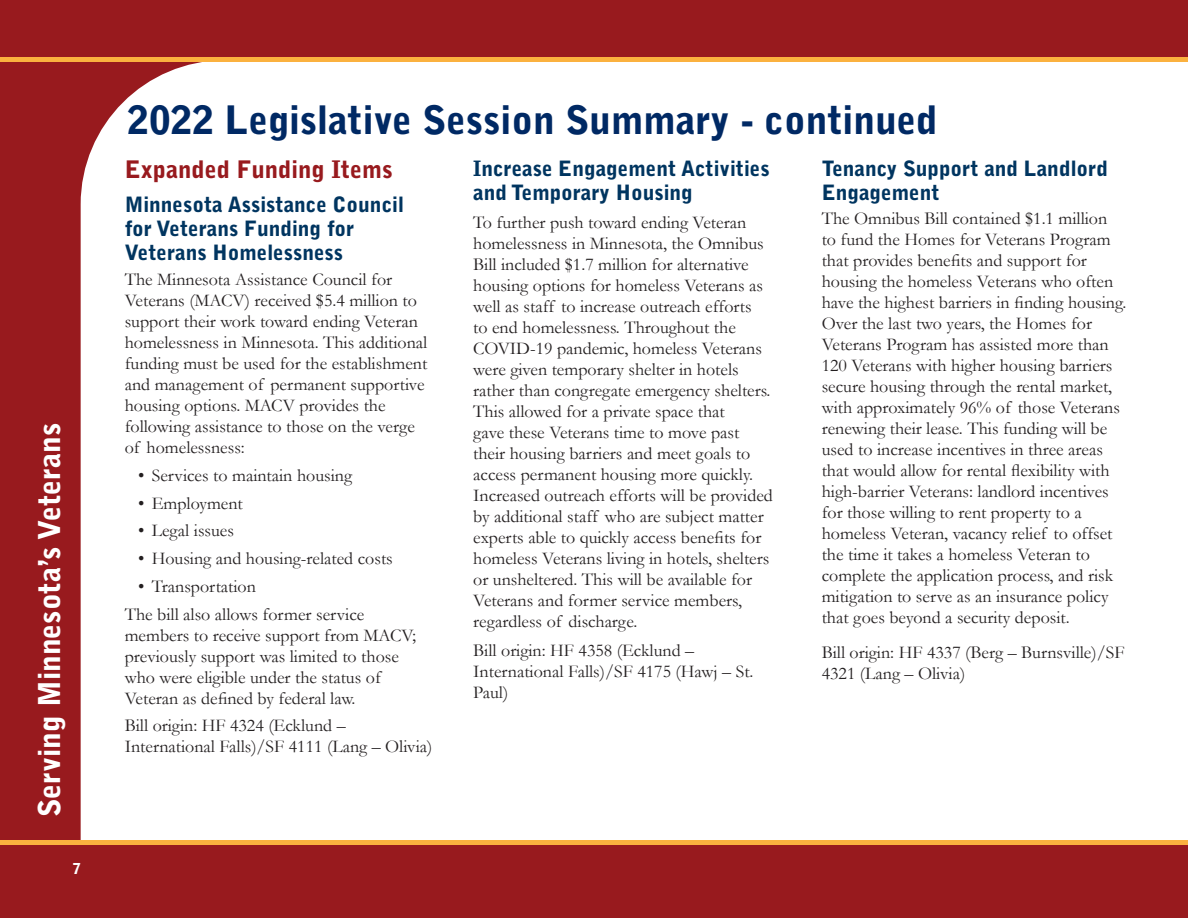
<style>
.page{position:relative;width:1188px;height:918px;background:#981a1e}
.page>*{position:absolute;margin:0;border:0;box-sizing:border-box;transform-origin:0 0}
.t1{font:900 39px "Bell Gothic Std";color:#002964}
.t2{font:900 30px "Bell Gothic Std";color:#fff}
.t3{font:900 24px "Bell Gothic Std";color:#981a1e}
.t4{font:900 21px/24px "Bell Gothic Std";color:#003560}
.t5{font:18px/21px "Garamond";color:#231f20}
.t6{font:900 15px "Bell Gothic Std";color:#fff}
</style>
<div class="page">
<div style="left:81px;top:62px;width:1106px;height:778px;background:#fff"></div>
<img style="left:1187px;top:62px;width:1px;height:778px">
<div style="left:0;top:57px;width:1188px;height:5px;background:#fbb13f"></div>
<div style="left:0;top:840px;width:1188px;height:5px;background:#fbb13f"></div>
<h2 class="t2" style="left:32px;top:817px;width:396px;rotate:-90deg">Serving Minnesota’s Veterans</h2>
<p class="t6" style="left:73px;top:860px;width:10px">7</p>
<h2 class="t1" style="left:127px;top:97px;width:812px">2022 Legislative Session Summary - continued</h2>
<h3 class="t3" style="left:125px;top:155px;width:269px">Expanded Funding Items</h3>
<h4 class="t4" style="left:125px;top:193px;width:281px">Minnesota Assistance Council for Veterans Funding for<br>Veterans Homelessness</h4>
<p class="t5" style="left:125px;top:268px;width:304px">The Minnesota Assistance Council for Veterans (MACV) received $5.4 million to support their work toward ending Veteran homelessness in Minnesota. This additional funding must be used for the establishment and management of permanent supportive housing options. MACV provides the following assistance to those on the verge of homelessness:</p>
<p class="t5" style="left:138px;top:464px;width:215px">• Services to maintain housing</p>
<p class="t5" style="left:138px;top:492px;width:106px">• Employment</p>
<p class="t5" style="left:138px;top:520px;width:97px">• Legal issues</p>
<p class="t5" style="left:138px;top:548px;width:256px">• Housing and housing-related costs</p>
<p class="t5" style="left:138px;top:575px;width:119px">• Transportation</p>
<p class="t5" style="left:125px;top:603px;width:293px">The bill also allows former service members to receive support from MACV; previously support was limited to those who were eligible under the status of Veteran as defined by federal law.</p>
<p class="t5" style="left:125px;top:715px;width:309px">Bill origin: HF 4324 (Ecklund –<br>International Falls)/SF 4111 (Lang – Olivia)</p>
<h4 class="t4" style="left:473px;top:156px;width:298px">Increase Engagement Activities and Temporary Housing</h4>
<p class="t5" style="left:473px;top:211px;width:301px">To further push toward ending Veteran homelessness in Minnesota, the Omnibus Bill included $1.7 million for alternative housing options for homeless Veterans as well as staff to increase outreach efforts<br>to end homelessness. Throughout the COVID-19 pandemic, homeless Veterans were given temporary shelter in hotels rather than congregate emergency shelters.<br>This allowed for a private space that<br>gave these Veterans time to move past their housing barriers and meet goals to access permanent housing more quickly.<br>Increased outreach efforts will be provided by additional staff who are subject matter experts able to quickly access benefits for homeless Veterans living in hotels, shelters or unsheltered. This will be available for Veterans and former service members, regardless of discharge.</p>
<p class="t5" style="left:473px;top:639px;width:282px">Bill origin: HF 4358 (Ecklund –<br>International Falls)/SF 4175 (Hawj – St.<br>Paul)</p>
<h4 class="t4" style="left:822px;top:156px;width:288px">Tenancy Support and Landlord<br>Engagement</h4>
<p class="t5" style="left:822px;top:208px;width:306px">The Omnibus Bill contained $1.1 million<br>to fund the Homes for Veterans Program that provides benefits and support for housing the homeless Veterans who often have the highest barriers in finding housing.<br>Over the last two years, the Homes for Veterans Program has assisted more than 120 Veterans with higher housing barriers secure housing through the rental market, with approximately 96% of those Veterans renewing their lease. This funding will be used to increase incentives in three areas that would allow for rental flexibility with high-barrier Veterans: landlord incentives for those willing to rent property to a homeless Veteran, vacancy relief to offset the time it takes a homeless Veteran to complete the application process, and risk mitigation to serve as an insurance policy that goes beyond a security deposit.</p>
<p class="t5" style="left:822px;top:641px;width:304px">Bill origin: HF 4337 (Berg – Burnsville)/SF<br>4321 (Lang – Olivia)</p>
</div>
